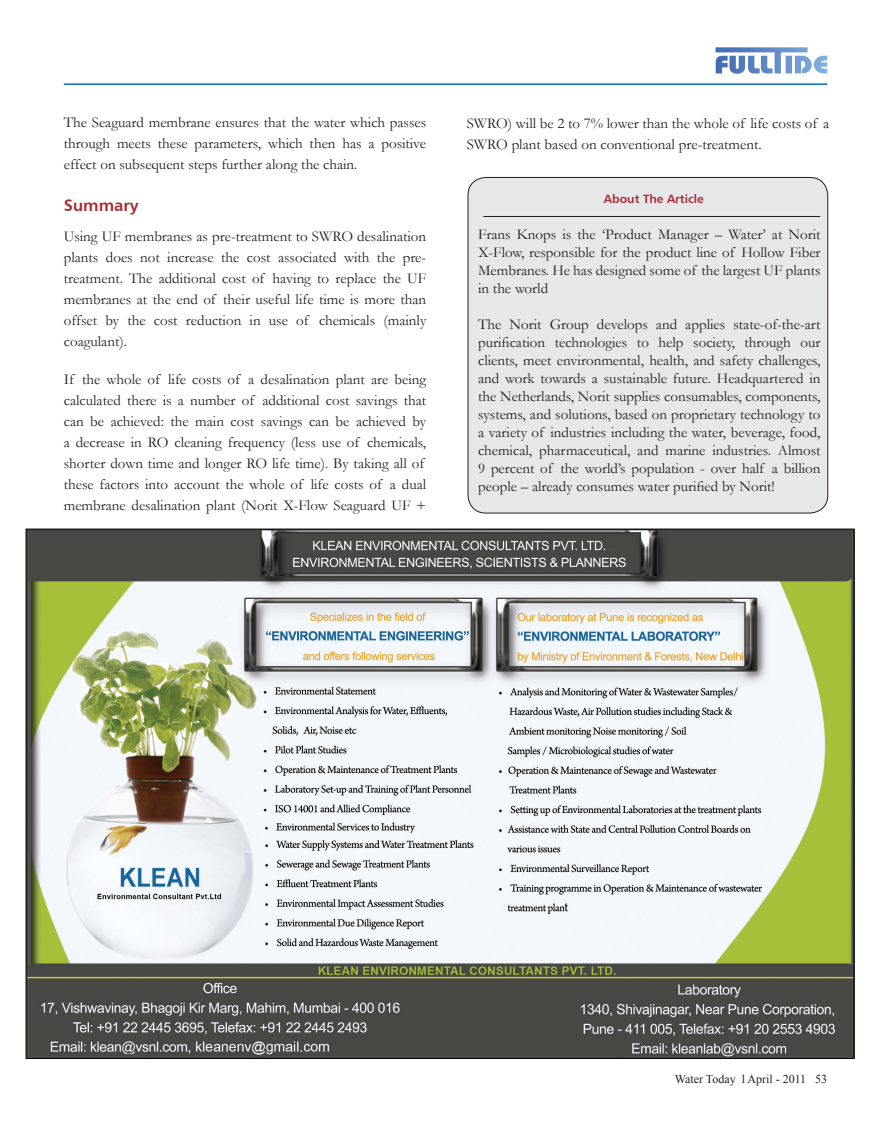
<style>
.page{position:relative;width:893px;height:1132px;background:#fff}
.page>*{position:absolute;margin:0;border:0;box-sizing:border-box;transform-origin:0 0}
.t1{font:16.5px "Humanist 777 BT Bold B";color:#a72b30}
.t2{font:15px/21px "Garamond";color:#231f20;text-align:justify}
.t3{font:12px "Times New Roman";color:#231f20}
.t4{font:12px "Humanist 777 BT Bold B";color:#a72b30}
</style>
<div class="page">
<svg style="left:715px;top:47px;width:112px;height:27px"></svg>
<hr style="left:64px;top:83px;width:763px;height:2px;background:#0072bc">
<div style="left:468px;top:177px;width:360px;height:336px;background:#e6e7e9;border-radius:18px"></div>
<div style="left:468px;top:177px;width:360px;height:336px;border:1px solid #231f20;border-radius:18px"></div>
<hr style="left:483px;top:216px;width:337px;height:1px;background:#231f20">
<img style="left:28px;top:530px;width:824px;height:526px">
<p class="t2" style="left:64px;top:111px;width:364px">The Seaguard membrane ensures that the water which passes through meets these parameters, which then has a positive effect on subsequent steps further along the chain.</p>
<p class="t1" style="left:64px;top:195px;width:76px">Summary</p>
<p class="t2" style="left:64px;top:225px;width:364px">Using UF membranes as pre-treatment to SWRO desalination plants does not increase the cost associated with the pre&shy;treatment. The additional cost of having to replace the UF membranes at the end of their useful life time is more than offset by the cost reduction in use of chemicals (mainly coagulant).</p>
<p class="t2" style="left:64px;top:368px;width:364px;text-align:left">If the whole of life costs of a desalination plant are being calculated there is a number of additional cost savings that can be achieved: the main cost savings can be achieved by a decrease in RO cleaning frequency (less use of chemicals, shorter down time and longer RO life time). By taking all of these factors into account the whole of life costs of a dual membrane desalination plant (Norit X-Flow Seaguard UF +</p>
<p class="t2" style="left:467px;top:112px;width:364px">SWRO) will be 2 to 7% lower than the whole of life costs of a<br>SWRO plant based on conventional pre-treatment.</p>
<p class="t4" style="left:604px;top:191px;width:101px">About The Article</p>
<p class="t2" style="left:478px;top:225px;width:344px;line-height:18px">Frans Knops is the ‘Product Manager – Water’ at Norit X-Flow, responsible for the product line of Hollow Fiber Membranes. He has designed some of the largest UF plants in the world</p>
<p class="t2" style="left:478px;top:315px;width:344px;line-height:18px">The Norit Group develops and applies state-of-the-art purification technologies to help society, through our clients, meet environmental, health, and safety challenges, and work towards a sustainable future. Headquartered in the Netherlands, Norit supplies consumables, components, systems, and solutions, based on proprietary technology to a variety of industries including the water, beverage, food, chemical, pharmaceutical, and marine industries. Almost 9 percent of the world’s population - over half a billion people – already consumes water purified by Norit!</p>
<p class="t3" style="left:675px;top:1070px;width:154px">Water Today l April - 2011 53</p>
</div>
